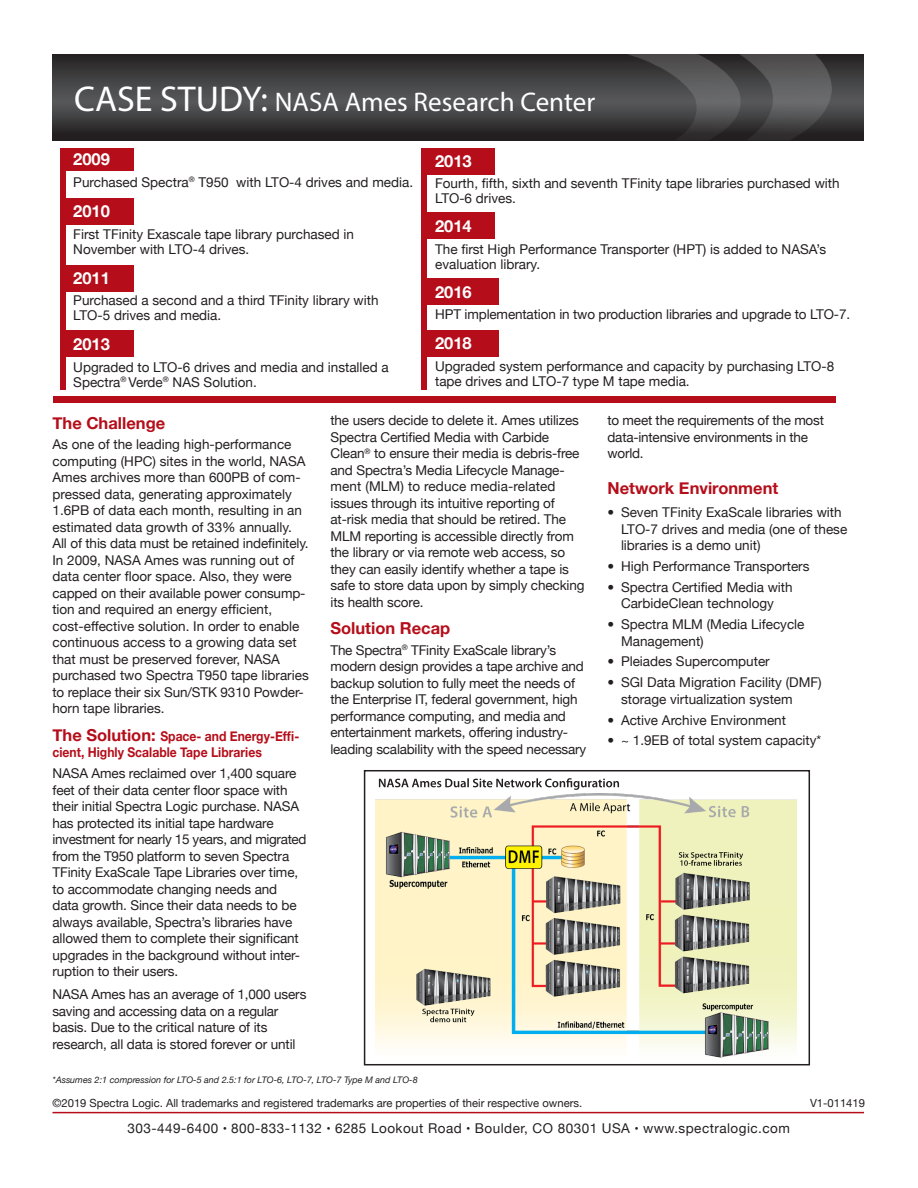
<style>
.page{position:relative;width:918px;height:1188px;background:#fff}
.page>*{position:absolute;margin:0;border:0;box-sizing:border-box;transform-origin:0 0}
.t1{font:27px "Myriad Pro";color:#fff}
.t2{font:700 16.5px "Helvetica Neue";color:#b50e1a}
.t3{font:700 16.5px "Helvetica Neue";color:#fff}
.t4{font:13.5px/16.5px "Helvetica Neue";letter-spacing:-.01em;color:#231f20}
.t5{font:13.5px "Helvetica Neue";letter-spacing:.035em;color:#231f20}
.t6{font:700 13.5px/16.5px "Helvetica Neue";color:#b50e1a;scale:.9 1}
.t7{font:11.25px "Helvetica Neue";color:#231f20}
.t8{font:italic 9px "Helvetica Neue";color:#231f20}
.s1{font-size:36px}
.s2{font-weight:700;font-size:19.5px;color:#fff}
.s3{font-size:16.5px}
.s4{font-size:7.5px}
</style>
<div class="page">
<div style="left:422px;top:331px;width:77px;height:26px;background:#b50e1a"></div>
<div style="left:60px;top:330px;width:74px;height:27px;background:#b50e1a"></div>
<hr style="left:52px;top:1112px;width:812px;height:1px;background:#b50e1a">
<svg style="left:52px;top:54px;width:812px;height:86px;background:#3c3b3d"></svg>
<img style="left:519px;top:54px;width:332px;height:86px">
<img style="left:375px;top:794px;width:422px;height:264px">
<div style="left:364px;top:770px;width:446px;height:295px;border:2px solid #231f20"></div>
<svg style="left:379px;top:778px;width:240px;height:12px"></svg>
<div style="left:421px;top:212px;width:74px;height:27px;background:#b50e1a"></div>
<div style="left:422px;top:278px;width:76px;height:26px;background:#b50e1a"></div>
<div style="left:421px;top:148px;width:74px;height:27px;background:#b50e1a"></div>
<div style="left:60px;top:198px;width:74px;height:26px;background:#b50e1a"></div>
<div style="left:60px;top:265px;width:74px;height:26px;background:#b50e1a"></div>
<div style="left:60px;top:148px;width:6px;height:242px;background:#b50e1a"></div>
<div style="left:60px;top:148px;width:74px;height:23px;background:#b50e1a"></div>
<div style="left:53px;top:396px;width:783px;height:7px;background:#b50e1a"></div>
<div style="left:421px;top:148px;width:6px;height:242px;background:#b50e1a"></div>
<p class="t1" style="left:74px;top:85px;width:523px"><span class="s1">CASE STUDY:</span> NASA Ames Research Center</p>
<p class="t3" style="left:73px;top:149px;width:38px">2009</p>
<p class="t4" style="left:73px;top:174px;width:341px">Purchased Spectra<sup>®</sup> T950 with LTO-4 drives and media.</p>
<p class="t3" style="left:73px;top:201px;width:38px">2010</p>
<p class="t4" style="left:73px;top:226px;width:282px;line-height:15px">First TFinity Exascale tape library purchased in<br>November with LTO-4 drives.</p>
<p class="t3" style="left:73px;top:268px;width:38px">2011</p>
<p class="t4" style="left:73px;top:293px;width:307px;line-height:15px">Purchased a second and a third TFinity library with<br>LTO-5 drives and media.</p>
<p class="t3" style="left:73px;top:334px;width:38px">2013</p>
<p class="t4" style="left:73px;top:359px;width:317px;line-height:15px">Upgraded to LTO-6 drives and media and installed a<br>Spectra<sup>®</sup> Verde<sup>®</sup> NAS Solution.<span class="s2">2</span></p>
<p class="t3" style="left:435px;top:151px;width:38px">2013</p>
<p class="t4" style="left:435px;top:176px;width:406px;line-height:15px">Fourth, fifth, sixth and seventh TFinity tape libraries purchased with<br>LTO-6 drives.</p>
<p class="t3" style="left:435px;top:216px;width:38px">2014</p>
<p class="t4" style="left:435px;top:241px;width:393px;line-height:15px">The first High Performance Transporter (HPT) is added to NASA’s evaluation library.</p>
<p class="t3" style="left:435px;top:282px;width:38px">2016</p>
<p class="t4" style="left:435px;top:306px;width:417px">HPT implementation in two production libraries and upgrade to LTO-7.</p>
<p class="t3" style="left:435px;top:333px;width:38px">2018</p>
<p class="t4" style="left:435px;top:358px;width:401px;line-height:15px">Upgraded system performance and capacity by purchasing LTO-8 tape drives and LTO-7 type M tape media.</p>
<p class="t2" style="left:52px;top:412px;width:114px">The Challenge</p>
<p class="t4" style="left:52px;top:436px;width:258px">As one of the leading high-performance computing (HPC) sites in the world, NASA Ames archives more than 600PB of com&shy;pressed data, generating approximately 1.6PB of data each month, resulting in an estimated data growth of 33% annually.<br>All of this data must be retained indefinitely.<br>In 2009, NASA Ames was running out of data center floor space. Also, they were capped on their available power consump&shy;tion and required an energy efficient, cost-effective solution. In order to enable continuous access to a growing data set that must be preserved forever, NASA purchased two Spectra T950 tape libraries to replace their six Sun/STK 9310 Powder&shy;horn tape libraries.</p>
<p class="t6" style="left:52px;top:727px;width:276px"><span class="s3">The Solution:</span> Space- and Energy-Effi&shy;cient, Highly Scalable Tape Libraries</p>
<p class="t4" style="left:52px;top:765px;width:256px">NASA Ames reclaimed over 1,400 square feet of their data center floor space with their initial Spectra Logic purchase. NASA has protected its initial tape hardware investment for nearly 15 years, and migrated from the T950 platform to seven Spectra TFinity ExaScale Tape Libraries over time, to accommodate changing needs and data growth. Since their data needs to be always available, Spectra’s libraries have allowed them to complete their significant upgrades in the background without inter&shy;ruption to their users.</p>
<p class="t4" style="left:52px;top:986px;width:255px">NASA Ames has an average of 1,000 users saving and accessing data on a regular basis. Due to the critical nature of its research, all data is stored forever or until</p>
<p class="t4" style="left:330px;top:412px;width:256px">the users decide to delete it. Ames utilizes Spectra Certified Media with Carbide Clean<sup>®</sup> to ensure their media is debris-free and Spectra’s Media Lifecycle Manage&shy;ment (MLM) to reduce media-related issues through its intuitive reporting of at-risk media that should be retired. The MLM reporting is accessible directly from the library or via remote web access, so they can easily identify whether a tape is safe to store data upon by simply checking its health score.</p>
<p class="t2" style="left:330px;top:618px;width:121px">Solution Recap</p>
<p class="t4" style="left:330px;top:642px;width:257px">The Spectra<sup>®</sup> TFinity ExaScale library’s modern design provides a tape archive and backup solution to fully meet the needs of the Enterprise IT, federal government, high performance computing, and media and entertainment markets, offering industry&shy;leading scalability with the speed necessary</p>
<p class="t8" style="left:52px;top:1074px;width:367px">*Assumes 2:1 compression for LTO-5 and 2.5:1 for LTO-6, LTO-7, LTO-7 Type M and LTO-8</p>
<p class="t4" style="left:608px;top:412px;width:218px">to meet the requirements of the most data-intensive environments in the world.</p>
<p class="t2" style="left:608px;top:478px;width:172px">Network Environment</p>
<p class="t4" style="left:621px;top:504px;width:228px;text-indent:-14px">• Seven TFinity ExaScale libraries with<br>LTO-7 drives and media (one of these libraries is a demo unit)</p>
<p class="t4" style="left:608px;top:558px;width:204px">• High Performance Transporters</p>
<p class="t4" style="left:608px;top:578px;width:187px;text-align:center">• Spectra Certified Media with<br>CarbideClean technology</p>
<p class="t4" style="left:621px;top:616px;width:185px;text-indent:-14px">• Spectra MLM (Media Lifecycle<br>Management)</p>
<p class="t4" style="left:608px;top:653px;width:164px">• Pleiades Supercomputer</p>
<p class="t4" style="left:621px;top:674px;width:202px;text-indent:-14px">• SGI Data Migration Facility (DMF) storage virtualization system</p>
<p class="t4" style="left:608px;top:711px;width:180px">• Active Archive Environment</p>
<p class="t4" style="left:608px;top:732px;width:215px">• ~ 1.9EB of total system capacity*</p>
<p class="t7" style="left:52px;top:1096px;width:531px">©2019 Spectra Logic. All trademarks and registered trademarks are properties of their respective owners.</p>
<p class="t7" style="left:810px;top:1096px;width:57px">V1-011419</p>
<p class="t5" style="left:128px;top:1120px;width:664px">303-449-6400 <span class="s4">•</span> 800-833-1132 <span class="s4">•</span> 6285 Lookout Road <span class="s4">•</span> Boulder, CO 80301 USA <span class="s4">•</span> www.spectralogic.com</p>
</div>
